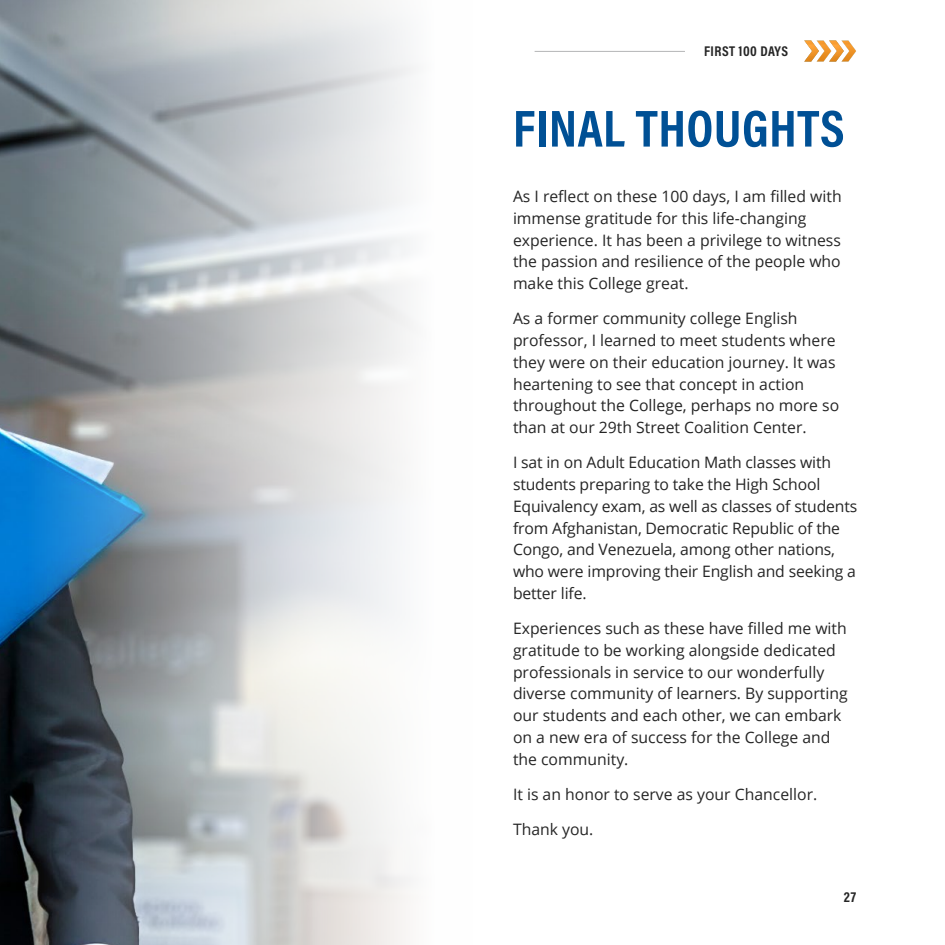
<style>
.page{position:relative;width:945px;height:945px;background:#fff}
.page>*{position:absolute;margin:0;border:0;box-sizing:border-box;transform-origin:0 0}
.TOC_Theme_H{font:700 52.5px "Acumin Pro Cond";letter-spacing:.01em;color:#005095}
.t1{font:15.75px/21.8px "Open Sans";color:#252525}
.t2{font:700 14.25px "Acumin Pro Cond";letter-spacing:.03em;color:#252525}
</style>
<div class="page">
<hr style="left:535px;top:51px;width:150px;height:1px;background:#b5b6b7">
<svg style="left:804px;top:40px;width:37px;height:22px"></svg>
<img style="left:841px;top:40px;width:15px;height:22px">
<img style="left:0;top:0;width:416px;height:945px">
<p class="t2" style="left:704px;top:41px;width:85px">FIRST 100 DAYS</p>
<p class="TOC_Theme_H" style="left:513px;top:94px;width:333px">FINAL THOUGHTS</p>
<p class="t1" style="left:513px;top:185px;width:330px">As I reflect on these 100 days, I am filled with immense gratitude for this life-changing experience. It has been a privilege to witness the passion and resilience of the people who make this College great.</p>
<p class="t1" style="left:513px;top:307px;width:328px">As a former community college English professor, I learned to meet students where they were on their education journey. It was heartening to see that concept in action throughout the College, perhaps no more so than at our 29th Street Coalition Center.</p>
<p class="t1" style="left:513px;top:451px;width:346px">I sat in on Adult Education Math classes with students preparing to take the High School Equivalency exam, as well as classes of students from Afghanistan, Democratic Republic of the Congo, and Venezuela, among other nations, who were improving their English and seeking a better life.</p>
<p class="t1" style="left:513px;top:617px;width:336px">Experiences such as these have filled me with gratitude to be working alongside dedicated professionals in service to our wonderfully diverse community of learners. By supporting our students and each other, we can embark on a new era of success for the College and the community.</p>
<p class="t1" style="left:513px;top:783px;width:306px">It is an honor to serve as your Chancellor.</p>
<p class="t1" style="left:513px;top:818px;width:82px">Thank you.</p>
<p class="t2" style="left:844px;top:888px;width:14px">27</p>
</div>
